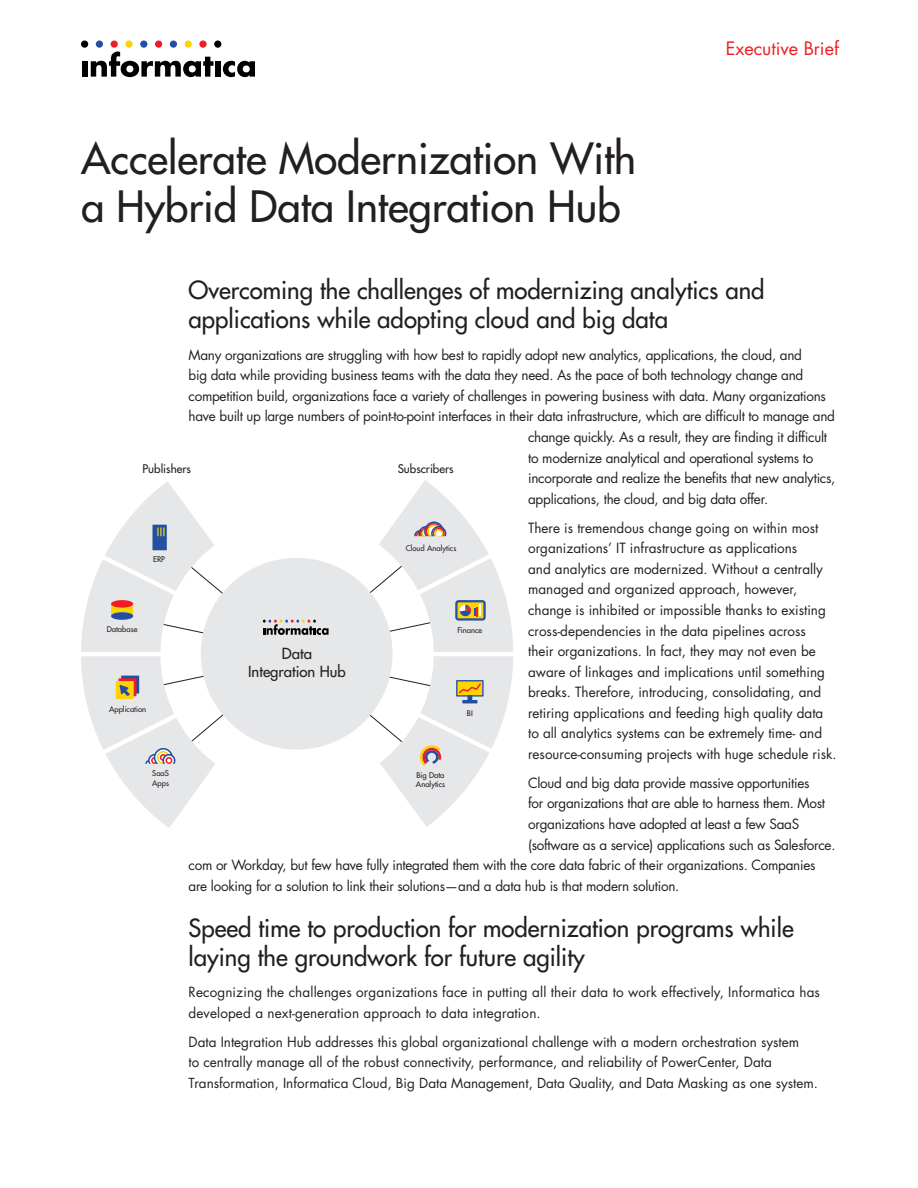
<style>
.page{position:relative;width:918px;height:1188px;background:#fff}
.page>*{position:absolute;margin:0;border:0;box-sizing:border-box;transform-origin:0 0}
.document_title{font:500 42px/48px "Futura Std";color:#231f20}
.header_1{font:500 24.45px/29.2px "Futura Std";color:#231f20}
.t1{font:18px "Futura Std";color:#ee1d23}
.t2{font:500 15px/18px "Futura Std";color:#231f20;text-align:center}
.body_text{font:13.8px "Futura Std";letter-spacing:-.02em;color:#231f20}
.body_text-2{font:13.8px/20.5px "Futura Std";color:#231f20}
.body_text-3{font:13.8px/20.5px "Futura Std";letter-spacing:.01em;color:#231f20}
.body_text-4{font:13.5px "Futura Std";color:#231f20}
.t3{font:500 11.7px "Futura Std";color:#231f20}
.t4{font:500 7.65px/9.1px "Futura Std";color:#231f20}
</style>
<div class="page">
<div style="left:82px;top:61px;width:5px;height:16px;background:#010101"></div>
<svg style="left:91px;top:52px;width:123px;height:25px"></svg>
<div style="left:215px;top:61px;width:6px;height:16px;background:#010101"></div>
<svg style="left:223px;top:61px;width:32px;height:16px"></svg>
<div style="left:81px;top:41px;width:7px;height:7px;background:#010101;border-radius:50%"></div>
<div style="left:96px;top:41px;width:7px;height:7px;background:#244ea1;border-radius:50%"></div>
<div style="left:111px;top:41px;width:7px;height:7px;background:#ee1d23;border-radius:50%"></div>
<div style="left:125px;top:41px;width:8px;height:7px;background:#fed304;border-radius:50%"></div>
<div style="left:140px;top:41px;width:7px;height:7px;background:#244ea1;border-radius:50%"></div>
<div style="left:155px;top:41px;width:7px;height:7px;background:#ee1d23;border-radius:50%"></div>
<div style="left:170px;top:41px;width:7px;height:7px;background:#244ea1;border-radius:50%"></div>
<div style="left:199px;top:41px;width:8px;height:7px;background:#ee1d23;border-radius:50%"></div>
<div style="left:185px;top:41px;width:7px;height:7px;background:#fed304;border-radius:50%"></div>
<div style="left:214px;top:41px;width:7px;height:7px;background:#010101;border-radius:50%"></div>
<div style="left:201px;top:558px;width:192px;height:192px;background:#e6e7e9;border-radius:50%"></div>
<svg style="left:379px;top:480px;width:134px;height:347px"></svg>
<svg style="left:81px;top:481px;width:135px;height:347px"></svg>
<svg style="left:263px;top:620px;width:66px;height:15px"></svg>
<p class="document_title" style="left:81px;top:135px;width:557px">Accelerate Modernization With a Hybrid Data Integration Hub</p>
<h3 class="t1" style="left:726px;top:37px;width:115px">Executive Brief</h3>
<p class="header_1" style="left:189px;top:275px;width:578px">Overcoming the challenges of modernizing analytics and applications while adopting cloud and big data</p>
<p class="body_text" style="left:189px;top:346px;width:615px">Many organizations are struggling with how best to rapidly adopt new analytics, applications, the cloud, and</p>
<p class="body_text" style="left:189px;top:366px;width:616px">big data while providing business teams with the data they need. As the pace of both technology change and</p>
<p class="body_text" style="left:189px;top:387px;width:639px">competition build, organizations face a variety of challenges in powering business with data. Many organizations</p>
<p class="body_text" style="left:189px;top:408px;width:648px">have built up large numbers of point-to-point interfaces in their data infrastructure, which are difficult to manage and</p>
<p class="body_text" style="left:528px;top:428px;width:300px">change quickly. As a result, they are finding it difficult</p>
<p class="body_text" style="left:528px;top:449px;width:287px">to modernize analytical and operational systems to</p>
<p class="body_text" style="left:528px;top:469px;width:309px">incorporate and realize the benefits that new analytics,</p>
<p class="body_text" style="left:528px;top:490px;width:242px">applications, the cloud, and big data offer.</p>
<p class="body_text-2" style="left:528px;top:517px;width:310px">There is tremendous change going on within most organizations’ IT infrastructure as applications<br>and analytics are modernized. Without a centrally managed and organized approach, however, change is inhibited or impossible thanks to existing cross-dependencies in the data pipelines across<br>their organizations. In fact, they may not even be aware of linkages and implications until something breaks. Therefore, introducing, consolidating, and retiring applications and feeding high quality data to all analytics systems can be extremely time- and resource-consuming projects with huge schedule risk.</p>
<p class="body_text" style="left:528px;top:774px;width:283px">Cloud and big data provide massive opportunities</p>
<p class="body_text" style="left:528px;top:795px;width:298px">for organizations that are able to harness them. Most</p>
<p class="body_text" style="left:528px;top:815px;width:273px">organizations have adopted at least a few SaaS</p>
<p class="body_text" style="left:528px;top:836px;width:309px">(software as a service) applications such as Salesforce.</p>
<p class="body_text" style="left:189px;top:856px;width:629px">com or Workday, but few have fully integrated them with the core data fabric of their organizations. Companies</p>
<p class="body_text" style="left:189px;top:877px;width:492px">are looking for a solution to link their solutions—and a data hub is that modern solution.</p>
<p class="header_1" style="left:189px;top:913px;width:607px">Speed time to production for modernization programs while laying the groundwork for future agility</p>
<p class="body_text-3" style="left:189px;top:982px;width:633px">Recognizing the challenges organizations face in putting all their data to work effectively, Informatica has developed a next-generation approach to data integration.</p>
<p class="body_text-2" style="left:189px;top:1032px;width:612px">Data Integration Hub addresses this global organizational challenge with a modern orchestration system to centrally manage all of the robust connectivity, performance, and reliability of PowerCenter, Data</p>
<p class="body_text-4" style="left:189px;top:1074px;width:631px">Transformation, Informatica Cloud, Big Data Management, Data Quality, and Data Masking as one system.</p>
<p class="t3" style="left:143px;top:462px;width:50px">Publishers</p>
<p class="t3" style="left:398px;top:462px;width:57px">Subscribers</p>
<p class="t4" style="left:406px;top:543px;width:52px">Cloud Analytics</p>
<p class="t4" style="left:153px;top:555px;width:13px">ERP</p>
<p class="t4" style="left:107px;top:625px;width:32px">Database</p>
<p class="t4" style="left:457px;top:626px;width:27px">Finance</p>
<p class="t2" style="left:248px;top:644px;width:99px">Data<br>Integration Hub</p>
<p class="t4" style="left:109px;top:705px;width:39px">Application</p>
<p class="t4" style="left:467px;top:709px;width:7px">BI</p>
<p class="t4" style="left:152px;top:769px;width:18px">SaaS<br>Apps</p>
<p class="t4" style="left:416px;top:771px;width:31px">Big Data<br>Analytics</p>
</div>
